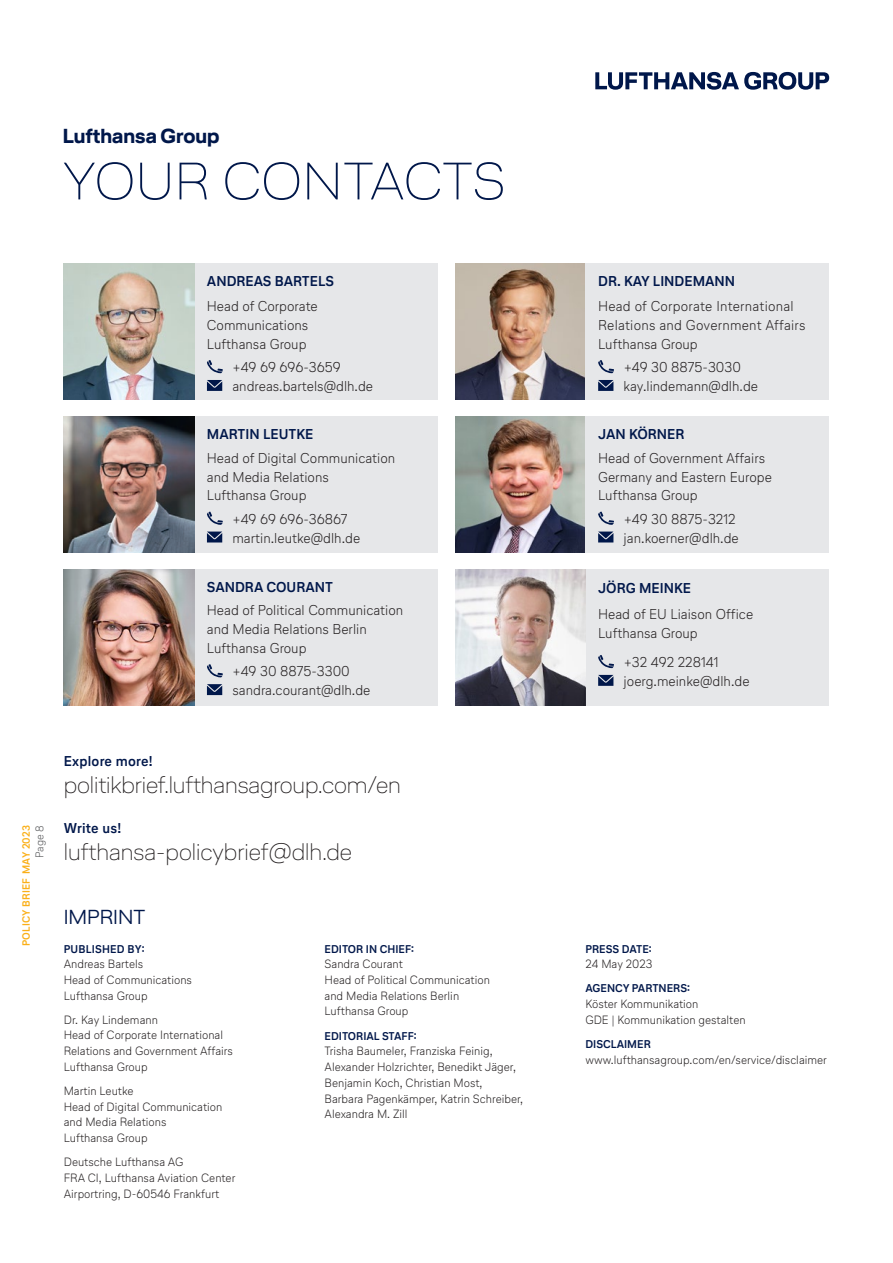
<style>
.page{position:relative;width:893px;height:1263px;background:#fff}
.page>*{position:absolute;margin:0;border:0;box-sizing:border-box;transform-origin:0 0}
.t1{font:100 52.5px "Lufthansa Head";letter-spacing:.01em;color:#00174a}
.t2{font:100 24px "Lufthansa Head";letter-spacing:-.005em;color:#231f20}
.t3{font:700 20.25px "Lufthansa Head";color:#00174a}
.t4{font:300 20.25px "Lufthansa Head";color:#00174a}
.t5{font:300 14.25px/18.8px "Lufthansa Text";color:#231f20}
.t6{font:700 14.25px "Lufthansa Text";color:#00174a}
.t7{font:300 12px/15.8px "Lufthansa Text";color:#231f20}
.t8{font:700 11.25px "Lufthansa Text";color:#00174a}
.t9{font:300 11.25px "Lufthansa Text";color:#57585a}
.t10{font:700 10.5px "Lufthansa Text";letter-spacing:.02em;color:#faaf18}
</style>
<div class="page">
<svg style="left:595px;top:72px;width:234px;height:18px"></svg>
<div style="left:194px;top:264px;width:244px;height:136px;background:#e6e7e9"></div>
<svg style="left:207px;top:360px;width:16px;height:13px"></svg>
<svg style="left:207px;top:380px;width:15px;height:11px"></svg>
<img style="left:64px;top:264px;width:130px;height:136px">
<img style="left:455px;top:264px;width:130px;height:136px">
<div style="left:194px;top:417px;width:244px;height:136px;background:#e6e7e9"></div>
<svg style="left:207px;top:512px;width:16px;height:13px"></svg>
<svg style="left:207px;top:532px;width:15px;height:10px"></svg>
<div style="left:194px;top:569px;width:244px;height:136px;background:#e6e7e9"></div>
<svg style="left:207px;top:664px;width:16px;height:13px"></svg>
<svg style="left:207px;top:684px;width:15px;height:11px"></svg>
<img style="left:64px;top:417px;width:130px;height:136px">
<img style="left:64px;top:569px;width:130px;height:136px">
<div style="left:585px;top:264px;width:244px;height:136px;background:#e6e7e9"></div>
<svg style="left:598px;top:360px;width:16px;height:13px"></svg>
<svg style="left:598px;top:380px;width:15px;height:11px"></svg>
<div style="left:585px;top:570px;width:244px;height:136px;background:#e6e7e9"></div>
<svg style="left:598px;top:655px;width:16px;height:13px"></svg>
<svg style="left:598px;top:675px;width:15px;height:11px"></svg>
<img style="left:455px;top:570px;width:130px;height:136px">
<img style="left:455px;top:417px;width:130px;height:136px">
<div style="left:585px;top:417px;width:244px;height:136px;background:#e6e7e9"></div>
<svg style="left:598px;top:512px;width:16px;height:13px"></svg>
<svg style="left:598px;top:532px;width:15px;height:10px"></svg>
<h3 class="t3" style="left:63px;top:122px;width:158px">Lufthansa Group</h3>
<h1 class="t1" style="left:62px;top:146px;width:444px">YOUR CONTACTS</h1>
<p class="t6" style="left:207px;top:271px;width:129px">ANDREAS BARTELS</p>
<p class="t5" style="left:207px;top:296px;width:112px">Head of Corporate<br>Communications<br>Lufthansa Group</p>
<p class="t5" style="left:232px;top:357px;width:142px">+49 69 696-3659 andreas.bartels@dlh.de</p>
<p class="t6" style="left:207px;top:424px;width:108px">MARTIN LEUTKE</p>
<p class="t5" style="left:207px;top:448px;width:190px">Head of Digital Communication and Media Relations<br>Lufthansa Group</p>
<p class="t5" style="left:232px;top:509px;width:129px">+49 69 696-36867 martin.leutke@dlh.de</p>
<p class="t6" style="left:207px;top:577px;width:128px">SANDRA COURANT</p>
<p class="t5" style="left:207px;top:601px;width:198px">Head of Political Communication and Media Relations Berlin<br>Lufthansa Group</p>
<p class="t5" style="left:232px;top:661px;width:140px">+49 30 8875-3300 sandra.courant@dlh.de</p>
<p class="t10" style="left:19px;top:946px;width:123px;rotate:-90deg">POLICY BRIEF MAY 2023</p>
<p class="t9" style="left:32px;top:858px;width:35px;rotate:-90deg">Page 8</p>
<p class="t6" style="left:64px;top:751px;width:90px">Explore more!</p>
<h2 class="t2" style="left:64px;top:768px;width:339px">politikbrief.lufthansagroup.com/en</h2>
<p class="t6" style="left:64px;top:818px;width:59px">Write us!</p>
<h2 class="t2" style="left:64px;top:835px;width:290px">lufthansa-policybrief@dlh.de</h2>
<h3 class="t4" style="left:64px;top:903px;width:83px">IMPRINT</h3>
<p class="t8" style="left:64px;top:941px;width:83px">PUBLISHED BY:</p>
<p class="t7" style="left:64px;top:956px;width:130px">Andreas Bartels<br>Head of Communications<br>Lufthansa Group</p>
<p class="t7" style="left:64px;top:1011px;width:171px">Dr. Kay Lindemann<br>Head of Corporate International<br>Relations and Government Affairs<br>Lufthansa Group</p>
<p class="t7" style="left:64px;top:1082px;width:160px">Martin Leutke<br>Head of Digital Communication and Media Relations<br>Lufthansa Group</p>
<p class="t7" style="left:64px;top:1154px;width:173px">Deutsche Lufthansa AG<br>FRA CI, Lufthansa Aviation Center<br>Airportring, D-60546 Frankfurt</p>
<p class="t8" style="left:325px;top:941px;width:91px">EDITOR IN CHIEF:</p>
<p class="t7" style="left:325px;top:956px;width:167px">Sandra Courant<br>Head of Political Communication and Media Relations Berlin<br>Lufthansa Group</p>
<p class="t8" style="left:325px;top:1028px;width:94px">EDITORIAL STAFF:</p>
<p class="t7" style="left:325px;top:1043px;width:200px">Trisha Baumeler, Franziska Feinig, Alexander Holzrichter, Benedikt Jäger, Benjamin Koch, Christian Most, Barbara Pagenkämper, Katrin Schreiber, Alexandra M. Zill</p>
<p class="t6" style="left:598px;top:271px;width:139px">DR. KAY LINDEMANN</p>
<p class="t5" style="left:598px;top:296px;width:209px">Head of Corporate International<br>Relations and Government Affairs<br>Lufthansa Group</p>
<p class="t5" style="left:624px;top:357px;width:136px">+49 30 8875-3030 kay.lindemann@dlh.de</p>
<p class="t6" style="left:598px;top:424px;width:88px">JAN KÖRNER</p>
<p class="t5" style="left:598px;top:448px;width:175px">Head of Government Affairs<br>Germany and Eastern Europe<br>Lufthansa Group</p>
<p class="t5" style="left:624px;top:509px;width:117px">+49 30 8875-3212 jan.koerner@dlh.de</p>
<p class="t6" style="left:598px;top:578px;width:94px">JÖRG MEINKE</p>
<p class="t5" style="left:598px;top:604px;width:157px">Head of EU Liaison Office<br>Lufthansa Group</p>
<p class="t5" style="left:624px;top:652px;width:127px">+32 492 228141 joerg.meinke@dlh.de</p>
<p class="t8" style="left:585px;top:941px;width:68px">PRESS DATE:</p>
<p class="t7" style="left:585px;top:956px;width:68px">24 May 2023</p>
<p class="t8" style="left:585px;top:980px;width:106px">AGENCY PARTNERS:</p>
<p class="t7" style="left:585px;top:995px;width:162px">Köster Kommunikation<br>GDE | Kommunikation gestalten</p>
<p class="t8" style="left:585px;top:1036px;width:67px">DISCLAIMER</p>
<p class="t7" style="left:585px;top:1051px;width:243px">www.lufthansagroup.com/en/service/disclaimer</p>
</div>
